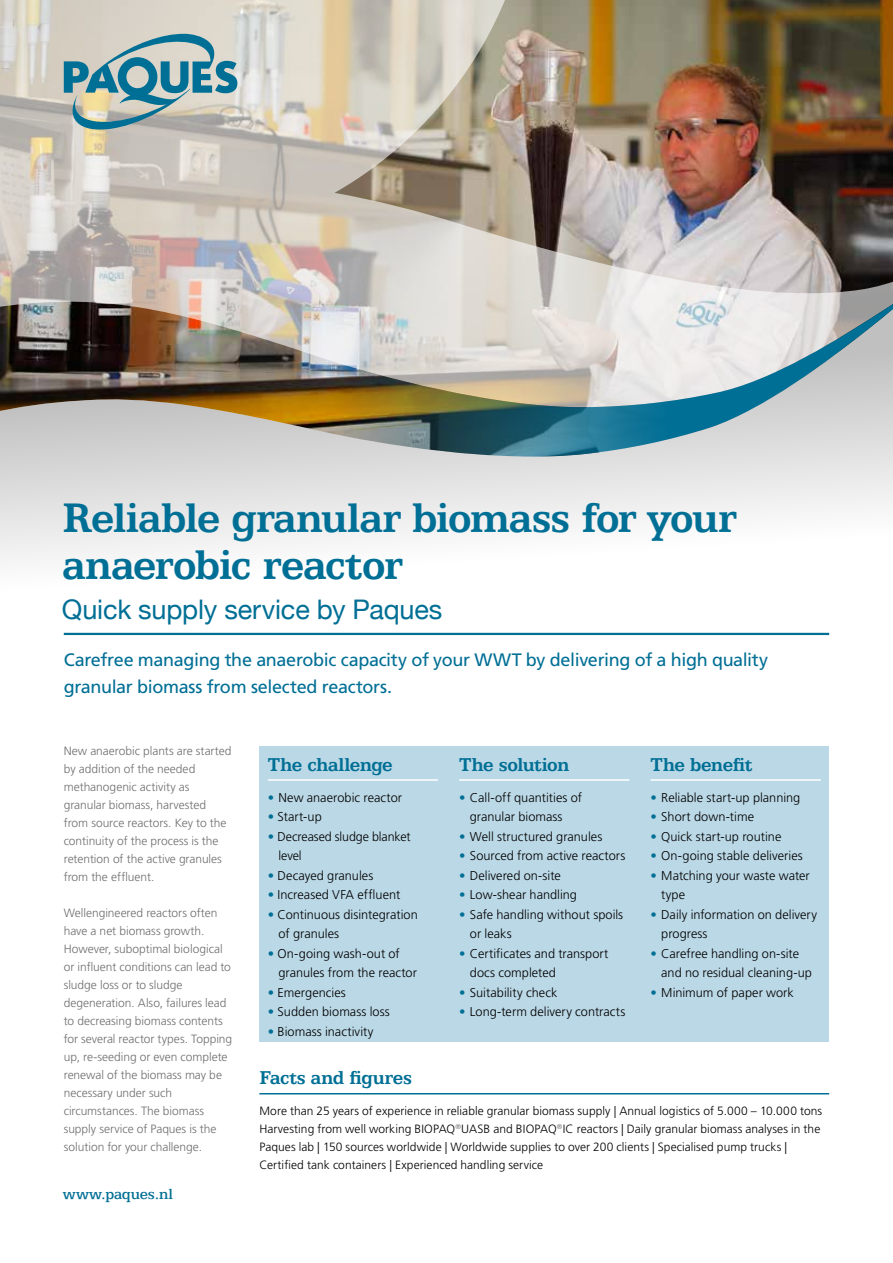
<style>
.page{position:relative;width:893px;height:1263px;background:#fff}
.page>*{position:absolute;margin:0;border:0;box-sizing:border-box;transform-origin:0 0}
.t1{font:700 46.5px/46.5px "Egyptian 505 BT";letter-spacing:-.02em;color:#006f95}
.t2{font:27px "Helvetica Neue";letter-spacing:-.005em;color:#006f95}
.t3{font:700 21px "Egyptian 505 BT";letter-spacing:-.02em;color:#006f95}
.t4{font:18px/27px "Frutiger LT Std";letter-spacing:-.02em;color:#006f95}
.t5{font:500 16.5px "Egyptian 505 BT";letter-spacing:-.005em;color:#006f95}
.t6{font:300 12.75px/19.5px "Frutiger LT Std";color:#000}
.t7{font:300 12px/18px "Frutiger LT Std";letter-spacing:-.005em;color:#706f6f}
.t8{font:300 12px/18px "Frutiger LT Std";letter-spacing:.005em;color:#000}
.s1{color:#006f95}
</style>
<div class="page">
<img style="left:0;top:0;width:893px;height:294px">
<svg style="left:0;top:458px;width:893px;height:178px"></svg>
<img style="left:0;top:294px;width:893px;height:164px">
<svg style="left:64px;top:34px;width:173px;height:102px;background:#97b1b2"></svg>
<hr style="left:64px;top:633px;width:765px;height:2px;background:#006f95">
<div style="left:259px;top:746px;width:570px;height:296px;background:#bbd8e6"></div>
<hr style="left:259px;top:1093px;width:570px;height:1px;background:#006f95">
<hr style="left:268px;top:779px;width:170px;height:2px;background:#fff">
<hr style="left:459px;top:779px;width:170px;height:2px;background:#fff">
<hr style="left:651px;top:779px;width:170px;height:2px;background:#fff">
<h1 class="t1" style="left:63px;top:493px;width:676px">Reliable granular biomass for your anaerobic reactor</h1>
<h2 class="t2" style="left:62px;top:590px;width:382px">Quick supply service by Paques</h2>
<h3 class="t4" style="left:64px;top:646px;width:706px">Carefree managing the anaerobic capacity of your WWT by delivering of a high quality granular biomass from selected reactors.</h3>
<p class="t7" style="left:64px;top:742px;width:169px">New anaerobic plants are started by addition of the needed methanogenic activity as granular biomass, harvested from source reactors. Key to the continuity of the process is the retention of the active granules from the effluent.</p>
<p class="t7" style="left:64px;top:904px;width:170px">Wellengineered reactors often have a net biomass growth.<br>However, suboptimal biological or influent conditions can lead to sludge loss or to sludge degeneration. Also, failures lead to decreasing biomass contents for several reactor types. Topping up, re-seeding or even complete renewal of the biomass may be necessary under such circumstances. The biomass supply service of Paques is the solution for your challenge.</p>
<p class="t5" style="left:63px;top:1184px;width:112px">www.paques.nl</p>
<h3 class="t3" style="left:268px;top:752px;width:126px">The challenge</h3>
<h3 class="t3" style="left:459px;top:752px;width:112px">The solution</h3>
<h3 class="t3" style="left:651px;top:752px;width:104px">The benefit</h3>
<p class="t6" style="left:268px;top:788px;width:136px"><span class="s1">•</span> New anaerobic reactor</p>
<p class="t6" style="left:268px;top:807px;width:55px"><span class="s1">•</span> Start-up</p>
<p class="t6" style="left:279px;top:827px;width:134px;text-indent:-11px"><span class="s1">•</span> Decreased sludge blanket level</p>
<p class="t6" style="left:268px;top:866px;width:107px"><span class="s1">•</span> Decayed granules</p>
<p class="t6" style="left:268px;top:885px;width:134px"><span class="s1">•</span> Increased VFA effluent</p>
<p class="t6" style="left:279px;top:905px;width:141px;text-indent:-11px"><span class="s1">•</span> Continuous disintegration of granules</p>
<p class="t6" style="left:279px;top:944px;width:140px;text-indent:-11px"><span class="s1">•</span> On-going wash-out of granules from the reactor</p>
<p class="t6" style="left:268px;top:983px;width:79px"><span class="s1">•</span> Emergencies</p>
<p class="t6" style="left:268px;top:1002px;width:123px"><span class="s1">•</span> Sudden biomass loss</p>
<p class="t6" style="left:268px;top:1022px;width:107px"><span class="s1">•</span> Biomass inactivity</p>
<p class="t6" style="left:470px;top:788px;width:114px;text-indent:-11px"><span class="s1">•</span> Call-off quantities of granular biomass</p>
<p class="t6" style="left:459px;top:827px;width:145px"><span class="s1">•</span> Well structured granules</p>
<p class="t6" style="left:459px;top:846px;width:168px"><span class="s1">•</span> Sourced from active reactors</p>
<p class="t6" style="left:459px;top:866px;width:103px"><span class="s1">•</span> Delivered on-site</p>
<p class="t6" style="left:459px;top:885px;width:119px"><span class="s1">•</span> Low-shear handling</p>
<p class="t6" style="left:470px;top:905px;width:155px;text-indent:-11px"><span class="s1">•</span> Safe handling without spoils or leaks</p>
<p class="t6" style="left:470px;top:944px;width:140px;text-indent:-11px"><span class="s1">•</span> Certificates and transport docs completed</p>
<p class="t6" style="left:459px;top:983px;width:100px"><span class="s1">•</span> Suitability check</p>
<p class="t6" style="left:459px;top:1002px;width:168px"><span class="s1">•</span> Long-term delivery contracts</p>
<p class="t6" style="left:651px;top:788px;width:151px"><span class="s1">•</span> Reliable start-up planning</p>
<p class="t6" style="left:651px;top:807px;width:105px"><span class="s1">•</span> Short down-time</p>
<p class="t6" style="left:651px;top:827px;width:132px"><span class="s1">•</span> Quick start-up routine</p>
<p class="t6" style="left:651px;top:846px;width:154px"><span class="s1">•</span> On-going stable deliveries</p>
<p class="t6" style="left:661px;top:866px;width:150px;text-indent:-11px"><span class="s1">•</span> Matching your waste water type</p>
<p class="t6" style="left:661px;top:905px;width:157px;text-indent:-11px"><span class="s1">•</span> Daily information on delivery progress</p>
<p class="t6" style="left:661px;top:944px;width:152px;text-indent:-11px"><span class="s1">•</span> Carefree handling on-site and no residual cleaning-up</p>
<p class="t6" style="left:651px;top:983px;width:145px"><span class="s1">•</span> Minimum of paper work</p>
<h3 class="t3" style="left:259px;top:1066px;width:154px">Facts and figures</h3>
<p class="t8" style="left:259px;top:1102px;width:564px">More than 25 years of experience in reliable granular biomass supply | Annual logistics of 5.000 – 10.000 tons Harvesting from well working BIOPAQ<sup>®</sup>UASB and BIOPAQ<sup>®</sup>IC reactors | Daily granular biomass analyses in the Paques lab | 150 sources worldwide | Worldwide supplies to over 200 clients | Specialised pump trucks | Certified tank containers | Experienced handling service</p>
</div>
